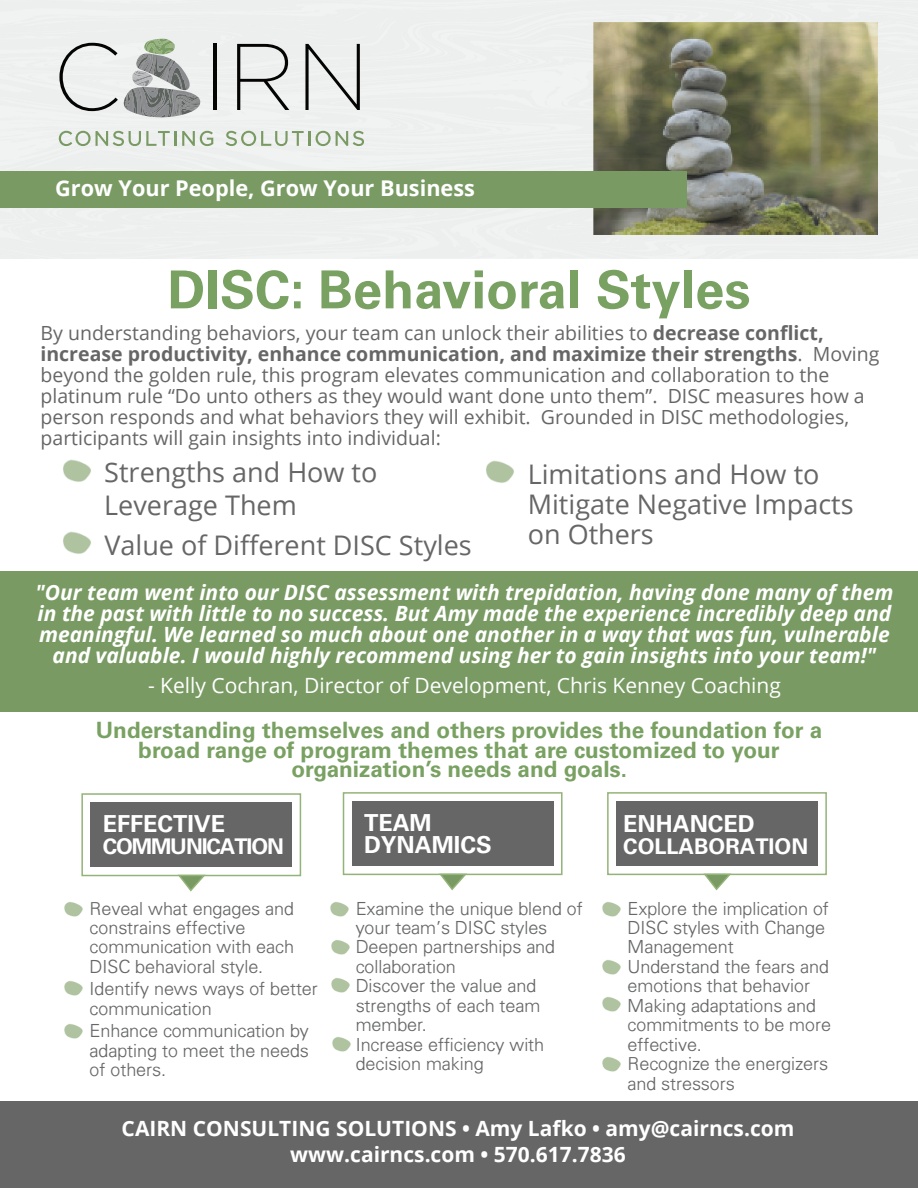
<style>
.page{position:relative;width:918px;height:1188px;background:#fff}
.page>*{position:absolute;margin:0;border:0;box-sizing:border-box;transform-origin:0 0}
.t1{font:700 52.5px "Univers LT Std";color:#79a162}
.t2{font:27px/30px "Open Sans";color:#666}
.t3{font:700 23.4px/21.6px "Univers LT Std";color:#fff}
.t4{font:700 22.5px/19.5px "Univers LT Std";color:#79a162;text-align:center}
.t5{font:700 21.75px "Open Sans";color:#fff}
.t6{font:700 21.6px "Univers LT Std";letter-spacing:-.05em;color:#fff}
.t7{font:700 21.6px "Univers LT Std";color:#fff}
.t8{font:italic 700 21px/21px "Open Sans";color:#fff;text-align:center}
.t9{font:700 21px/25.2px "Open Sans";color:#fff;text-align:center}
.t10{font:21px "Open Sans";color:#fff}
.t11{font:19.5px/21px "Open Sans";color:#666}
.t12{font:300 18px/19.5px "Univers";color:#666767}
.s1{font-weight:700}
</style>
<div class="page">
<div style="left:0;top:1102px;width:918px;height:86px;background:#666"></div>
<div style="left:0;top:0;width:612px;height:67px;background:#edeeee"></div>
<div style="left:612px;top:0;width:306px;height:34px;background:#edeeee"></div>
<div style="left:868px;top:34px;width:50px;height:225px;background:#edeeee"></div>
<div style="left:0;top:67px;width:594px;height:105px;background:#eef0f0"></div>
<div style="left:0;top:208px;width:612px;height:51px;background:#edeeee"></div>
<div style="left:612px;top:234px;width:256px;height:25px;background:#edefee"></div>
<img style="left:63px;top:459px;width:28px;height:23px">
<img style="left:486px;top:460px;width:28px;height:23px">
<img style="left:63px;top:531px;width:28px;height:23px">
<div style="left:0;top:571px;width:918px;height:141px;background:#799b63"></div>
<img style="left:594px;top:23px;width:283px;height:211px">
<div style="left:0;top:172px;width:686px;height:36px;background:#799b63"></div>
<svg style="left:59px;top:131px;width:111px;height:15px"></svg>
<hr style="left:174px;top:131px;width:3px;height:15px;background:#799a63">
<svg style="left:182px;top:131px;width:31px;height:15px"></svg>
<svg style="left:226px;top:131px;width:84px;height:15px"></svg>
<svg style="left:316px;top:131px;width:48px;height:15px"></svg>
<svg style="left:59px;top:43px;width:59px;height:68px"></svg>
<hr style="left:214px;top:44px;width:3px;height:66px;background:#040503">
<svg style="left:237px;top:44px;width:52px;height:66px"></svg>
<svg style="left:305px;top:44px;width:55px;height:66px"></svg>
<svg style="left:124px;top:39px;width:76px;height:78px;background:#afb3b0"></svg>
<div style="left:91px;top:803px;width:201px;height:64px;background:#666"></div>
<div style="left:81px;top:793px;width:220px;height:83px;border:2px solid #94b378"></div>
<svg style="left:177px;top:873px;width:30px;height:19px"></svg>
<div style="left:616px;top:801px;width:202px;height:65px;background:#666"></div>
<div style="left:607px;top:792px;width:220px;height:83px;border:2px solid #94b378"></div>
<svg style="left:703px;top:872px;width:30px;height:19px"></svg>
<div style="left:352px;top:801px;width:201px;height:65px;background:#666"></div>
<div style="left:343px;top:792px;width:220px;height:83px;border:2px solid #94b378"></div>
<svg style="left:438px;top:872px;width:31px;height:19px"></svg>
<img style="left:64px;top:902px;width:19px;height:15px">
<img style="left:64px;top:981px;width:19px;height:15px">
<img style="left:64px;top:1024px;width:19px;height:15px">
<img style="left:330px;top:902px;width:19px;height:15px">
<img style="left:331px;top:940px;width:19px;height:15px">
<img style="left:331px;top:978px;width:19px;height:15px">
<img style="left:332px;top:1037px;width:19px;height:15px">
<img style="left:602px;top:902px;width:19px;height:15px">
<img style="left:602px;top:960px;width:19px;height:15px">
<img style="left:602px;top:997px;width:19px;height:15px">
<img style="left:602px;top:1057px;width:19px;height:15px">
<p class="t5" style="left:55px;top:172px;width:421px">Grow Your People, Grow Your Business</p>
<h1 class="t1" style="left:167px;top:259px;width:585px">DISC: Behavioral Styles</h1>
<p class="t11" style="left:41px;top:321px;width:840px">By understanding behaviors, your team can unlock their abilities to <span class="s1">decrease conflict, increase productivity, enhance communication, and maximize their strengths</span>. Moving beyond the golden rule, this program elevates communication and collaboration to the platinum rule “Do unto others as they would want done unto them”. DISC measures how a person responds and what behaviors they will exhibit. Grounded in DISC methodologies, participants will gain insights into individual:</p>
<h2 class="t2" style="left:104px;top:456px;width:275px;line-height:32.4px">Strengths and How to<br>Leverage Them</h2>
<h2 class="t2" style="left:528px;top:459px;width:327px">Limitations and How to<br>Mitigate Negative Impacts on Others</h2>
<h2 class="t2" style="left:105px;top:530px;width:369px">Value of Different DISC Styles</h2>
<p class="t8" style="left:35px;top:581px;width:860px">"Our team went into our DISC assessment with trepidation, having done many of them in the past with little to no success. But Amy made the experience incredibly deep and meaningful. We learned so much about one another in a way that was fun, vulnerable and valuable. I would highly recommend using her to gain insights into your team!"</p>
<p class="t10" style="left:148px;top:671px;width:634px">- Kelly Cochran, Director of Development, Chris Kenney Coaching</p>
<p class="t4" style="left:96px;top:721px;width:728px">Understanding themselves and others provides the foundation for a broad range of program themes that are customized to your organization’s needs and goals.</p>
<p class="t3" style="left:103px;top:813px;width:124px">EFFECTIVE</p>
<p class="t6" style="left:103px;top:834px;width:183px">COMMUNICATION</p>
<p class="t12" style="left:90px;top:898px;width:206px">Reveal what engages and constrains effective communication with each<br>DISC behavioral style.</p>
<p class="t12" style="left:90px;top:979px;width:230px">Identify news ways of better communication</p>
<p class="t12" style="left:90px;top:1021px;width:221px;text-align:justify">Enhance communication by adapting to meet the needs of others.</p>
<p class="t3" style="left:364px;top:812px;width:129px">TEAM<br>DYNAMICS</p>
<p class="t3" style="left:623px;top:814px;width:133px">ENHANCED</p>
<p class="t7" style="left:623px;top:834px;width:186px">COLLABORATION</p>
<p class="t12" style="left:356px;top:898px;width:229px">Examine the unique blend of your team’s DISC styles<br>Deepen partnerships and collaboration<br>Discover the value and strengths of each team member.<br>Increase efficiency with decision making</p>
<p class="t12" style="left:628px;top:898px;width:205px">Explore the implication of<br>DISC styles with Change<br>Management<br>Understand the fears and emotions that behavior<br>Making adaptations and commitments to be more effective.<br>Recognize the energizers and stressors</p>
<p class="t9" style="left:122px;top:1116px;width:674px">CAIRN CONSULTING SOLUTIONS • Amy Lafko • amy@cairncs.com www.cairncs.com • 570.617.7836</p>
</div>
